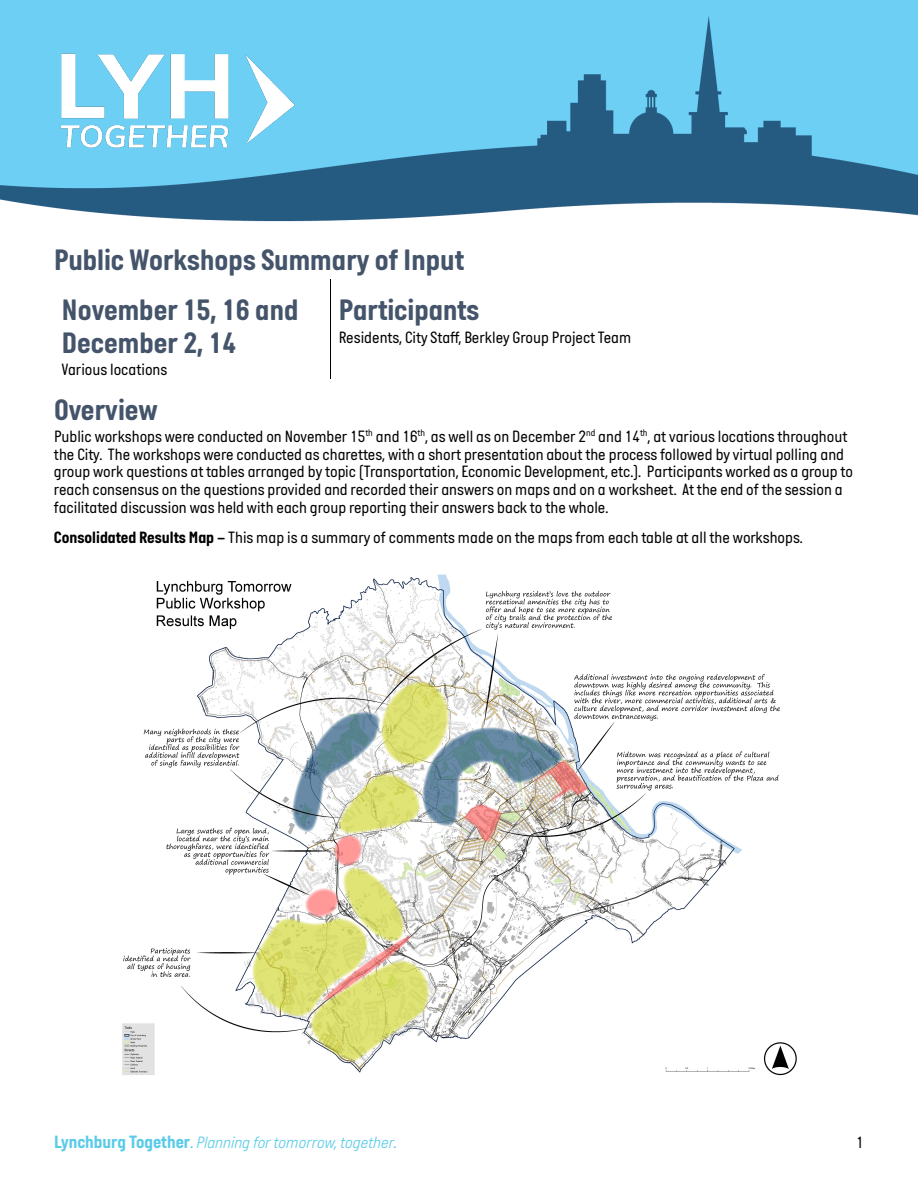
<style>
.page{position:relative;width:918px;height:1188px;background:#fff}
.page>*{position:absolute;margin:0;border:0;box-sizing:border-box;transform-origin:0 0}
.t1{font:700 29.85px/32.4px "Italian Plate No 1";color:#44546a}
.t2{font:16.5px/17.9px "Italian Plate No 1";color:#000}
.t3{font:italic 300 16.5px "Italian Plate No 1";color:#59cbe8}
.s1{font-weight:700}
.s2{font-weight:700;font-style:normal;font-size:18px}
.s3{font-weight:400;font-style:normal;font-size:18px}
.s4{font-weight:400}
</style>
<div class="page">
<img style="left:0;top:0;width:918px;height:222px">
<img style="left:19px;top:35px;width:283px;height:128px">
<hr style="left:330px;top:280px;width:1px;height:99px;background:#000">
<img style="left:122px;top:574px;width:675px;height:502px">
<h1 class="t1" style="left:54px;top:244px;width:412px">Public Workshops Summary of Input</h1>
<p class="t1" style="left:62px;top:294px;width:238px">November 15, 16 and<br>December 2, 14</p>
<p class="t2" style="left:62px;top:361px;width:107px">Various locations</p>
<p class="t1" style="left:339px;top:294px;width:142px">Participants</p>
<p class="t2" style="left:339px;top:328px;width:294px">Residents, City Staff, Berkley Group Project Team</p>
<h1 class="t1" style="left:54px;top:393px;width:106px">Overview</h1>
<p class="t2" style="left:54px;top:427px;width:801px">Public workshops were conducted on November 15<sup>th</sup> and 16<sup>th</sup>, as well as on December 2<sup>nd</sup> and 14<sup>th</sup>, at various locations throughout the City. The workshops were conducted as charettes, with a short presentation about the process followed by virtual polling and group work questions at tables arranged by topic (Transportation, Economic Development, etc.). Participants worked as a group to reach consensus on the questions provided and recorded their answers on maps and on a worksheet. At the end of the session a facilitated discussion was held with each group reporting their answers back to the whole.</p>
<p class="t2" style="left:54px;top:529px;width:750px"><span class="s1">Consolidated Results Map –</span> This map is a summary of comments made on the maps from each table at all the workshops.</p>
<p class="t3" style="left:54px;top:1134px;width:345px"><span class="s2">Lynchburg Together</span><span class="s3">.</span> Planning for tomorrow, together<span class="s4">.</span></p>
<p class="t2" style="left:856px;top:1133px;width:9px">1</p>
</div>
